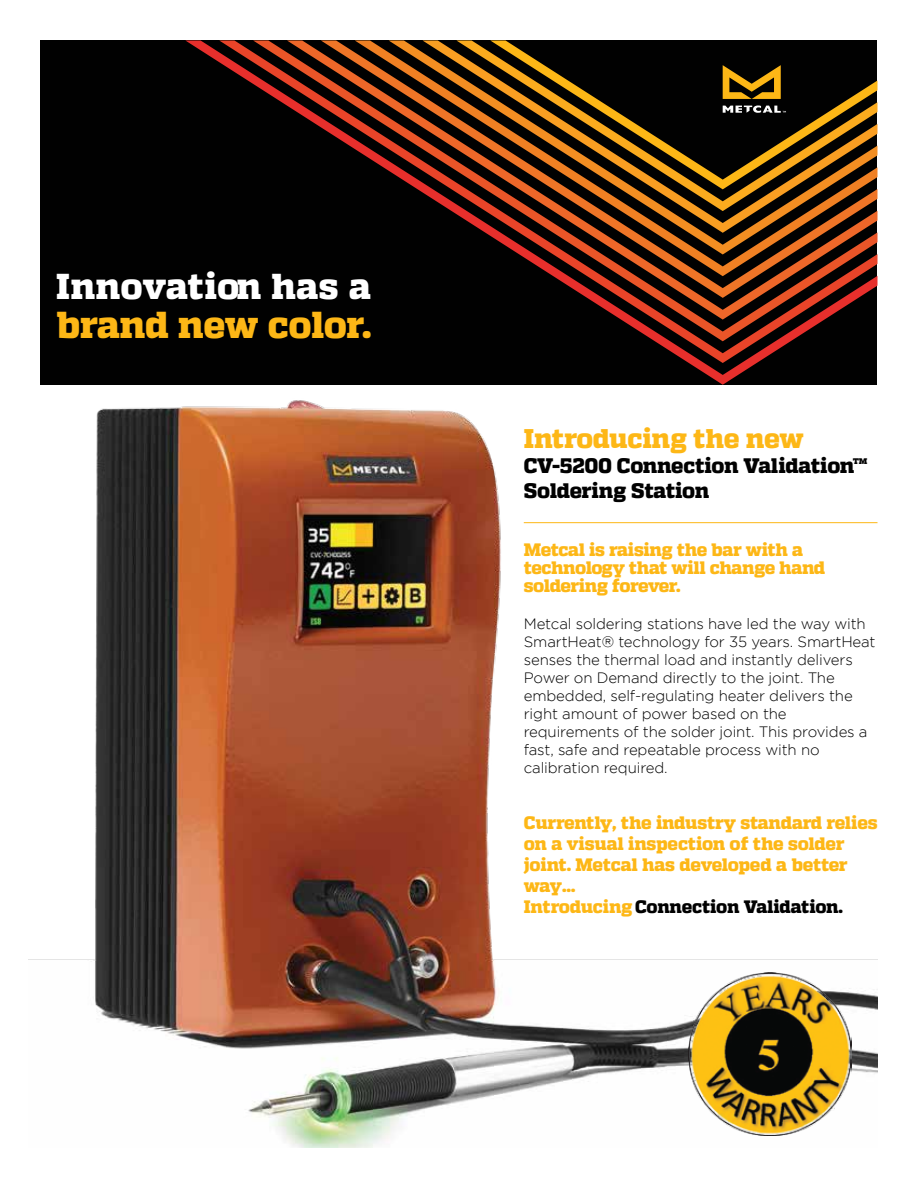
<style>
.page{position:relative;width:918px;height:1188px;background:#fff}
.page>*{position:absolute;margin:0;border:0;box-sizing:border-box;transform-origin:0 0}
.t1{font:800 37.5px "Quadon";letter-spacing:-.015em;color:#fdb716}
.t2{font:800 36px "Quadon";letter-spacing:.005em;color:#fff}
.t3{font:800 27px "Quadon";letter-spacing:-.01em;color:#fdb716}
.t4{font:800 21px/25.2px "Quadon";letter-spacing:-.015em;color:#010101}
.t5{font:800 18px/21px "Quadon";letter-spacing:-.02em;color:#fdb716}
.t6{font:300 15px/18px "Gotham";letter-spacing:-.01em;color:#010101}
.s1{color:#010101}
</style>
<div class="page">
<img style="left:29px;top:400px;width:849px;height:748px">
<div style="left:40px;top:40px;width:838px;height:345px;background:#010101"></div>
<svg style="left:219px;top:40px;width:659px;height:323px"></svg>
<svg style="left:253px;top:40px;width:625px;height:301px"></svg>
<svg style="left:287px;top:40px;width:590px;height:280px"></svg>
<svg style="left:321px;top:40px;width:556px;height:258px"></svg>
<svg style="left:355px;top:40px;width:523px;height:236px"></svg>
<svg style="left:389px;top:40px;width:488px;height:214px"></svg>
<svg style="left:423px;top:40px;width:455px;height:193px"></svg>
<svg style="left:456px;top:40px;width:421px;height:171px"></svg>
<svg style="left:490px;top:40px;width:388px;height:149px"></svg>
<hr style="left:1px;top:766px;width:55px;height:1px;background:#fff">
<svg style="left:723px;top:65px;width:58px;height:34px"></svg>
<svg style="left:723px;top:105px;width:63px;height:8px"></svg>
<img style="left:688px;top:972px;width:164px;height:164px">
<h2 class="t2" style="left:56px;top:265px;width:316px">Innovation has a</h2>
<h1 class="t1" style="left:56px;top:303px;width:317px">brand new color.</h1>
<h3 class="t3" style="left:524px;top:422px;width:281px">Introducing the new</h3>
<h3 class="t4" style="left:524px;top:453px;width:345px">CV-5200 Connection Validation™<br>Soldering Station</h3>
<p class="t5" style="left:524px;top:542px;width:303px;line-height:18px">Metcal is raising the bar with a technology that will change hand soldering forever.</p>
<p class="t6" style="left:524px;top:614px;width:353px">Metcal soldering stations have led the way with SmartHeat® technology for 35 years. SmartHeat senses the thermal load and instantly delivers Power on Demand directly to the joint. The embedded, self-regulating heater delivers the right amount of power based on the requirements of the solder joint. This provides a fast, safe and repeatable process with no calibration required.</p>
<p class="t5" style="left:524px;top:813px;width:356px">Currently, the industry standard relies on a visual inspection of the solder joint. Metcal has developed a better way…<br>Introducing <span class="s1">Connection Validation.</span></p>
</div>
